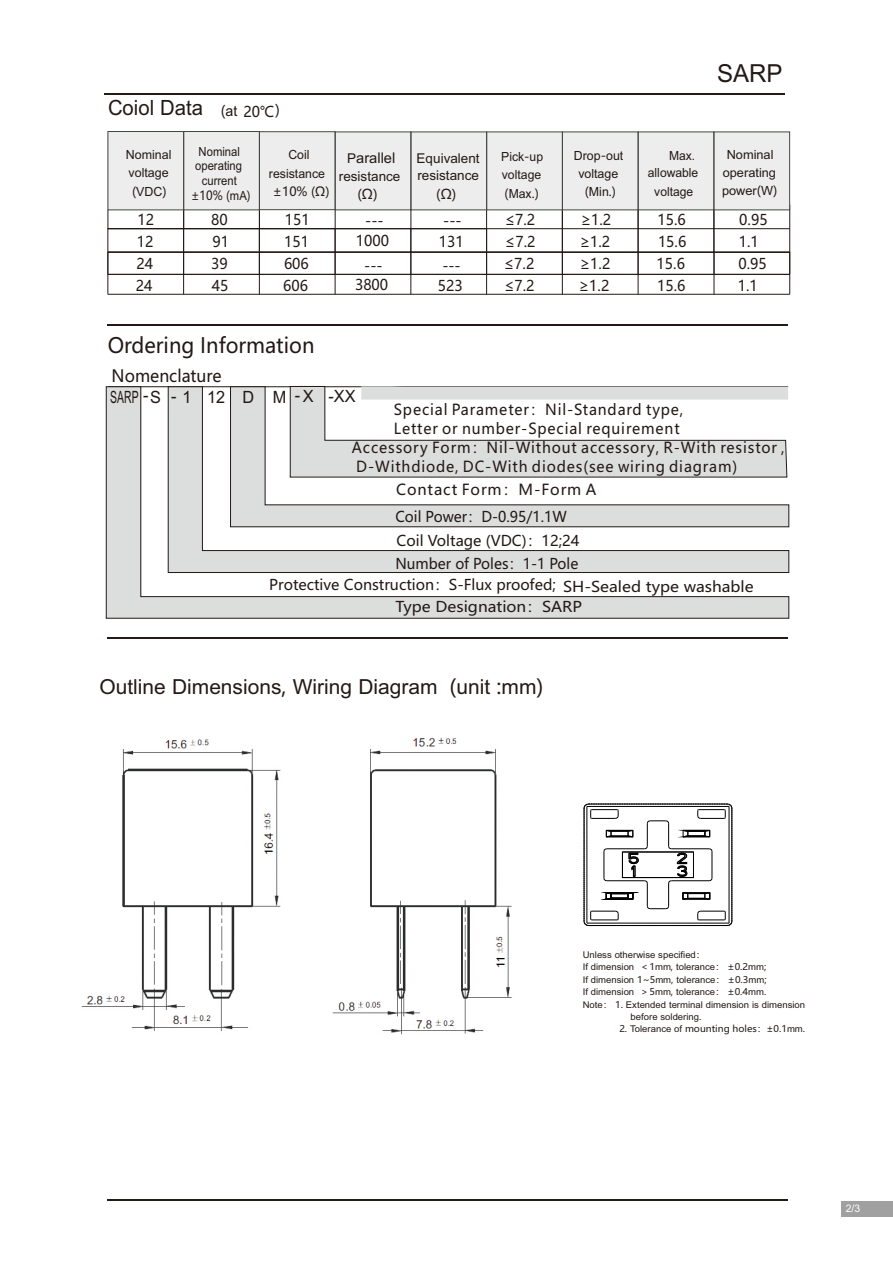
<style>
.page{position:relative;width:893px;height:1263px;background:#fff}
.page>*{position:absolute;margin:0;border:0;box-sizing:border-box;transform-origin:0 0}
.t1{font:24.9px "Arial";color:#231916}
.t2{font:21px "Microsoft Ya Hei";color:#231916;scale:.96 1}
.t3{font:21px "Arial";color:#231916;scale:.96 1}
.t4{font:20.7px "Arial";color:#231916}
.t5{font:16.95px "Arial";color:#231916;scale:.96 1}
.t6{font:16.95px "Arial";color:#231916;scale:.62 1}
.t7{font:16.8px "Microsoft Ya Hei";color:#231916;scale:.96 1}
.t8{font:15px/19px "Microsoft Ya Hei";letter-spacing:.06em;color:#231916;scale:.96 1}
.t9{font:15px "Microsoft Ya Hei";letter-spacing:.06em;color:#231916}
.t10{font:14.7px/21.9px "Microsoft Ya Hei";color:#231916;scale:.96 1}
.t11{font:14.7px "Microsoft Ya Hei";color:#231916}
.t12{font:14.7px "Microsoft Ya Hei";color:#231916;scale:1.07 1}
.t13{font:14.7px "Arial";color:#231916}
.t14{font:13.5px/17px "Arial";color:#231916}
.t15{font:13.5px "Microsoft Ya Hei";color:#231916}
.t16{font:12.6px/18.1px "Arial";color:#231916;text-align:center}
.t17{font:12.6px/14.9px "Arial";color:#231916;text-align:center;scale:.9 1}
.t18{font:12.6px "Arial";color:#231916;scale:.96 1}
.t19{font:12.6px "Microsoft Ya Hei";color:#231916}
.t20{font:12.6px "Microsoft Ya Hei";color:#231916;scale:.9 1}
.t21{font:10.5px "Arial";color:#fff}
.t22{font:9.15px "Arial";color:#231916}
.t23{font:9.15px "Microsoft Ya Hei";color:#231916}
.s1{font-family:"Microsoft Ya Hei";font-size:14.7px}
.s2{font-size:14.7px}
.s3{font-family:"Microsoft Ya Hei"}
.s4{font-family:"Arial"}
.s5{font-size:13.5px}
</style>
<div class="page">
<div style="left:841px;top:1201px;width:52px;height:16px;background:#a0a0a1"></div>
<hr style="left:108px;top:1199px;width:680px;height:1px;background:#231916">
<hr style="left:108px;top:324px;width:680px;height:2px;background:#231916">
<hr style="left:104px;top:94px;width:680px;height:1px;background:#231916">
<hr style="left:108px;top:228px;width:681px;height:1px;background:#231916">
<div style="left:259px;top:205px;width:76px;height:24px;border:1px solid #231916"></div>
<div style="left:183px;top:205px;width:76px;height:24px;border:1px solid #231916"></div>
<div style="left:108px;top:205px;width:76px;height:24px;border:1px solid #231916"></div>
<img style="left:81px;top:737px;width:431px;height:298px">
<hr style="left:108px;top:638px;width:680px;height:1px;background:#231916">
<svg style="left:106px;top:386px;width:683px;height:233px"></svg>
<svg style="left:291px;top:386px;width:497px;height:91px"></svg>
<div style="left:108px;top:132px;width:682px;height:78px;background:#ededee"></div>
<div style="left:259px;top:132px;width:76px;height:78px;border:1px solid #434a40"></div>
<div style="left:410px;top:132px;width:77px;height:78px;border:1px solid #434a40"></div>
<div style="left:486px;top:132px;width:76px;height:78px;border:1px solid #434a40"></div>
<div style="left:562px;top:132px;width:76px;height:78px;border:1px solid #434a40"></div>
<div style="left:638px;top:132px;width:76px;height:78px;border:1px solid #434a40"></div>
<div style="left:713px;top:132px;width:76px;height:78px;border:1px solid #434a40"></div>
<div style="left:183px;top:131px;width:76px;height:79px;border:1px solid #434a40"></div>
<svg style="left:583px;top:804px;width:149px;height:122px"></svg>
<svg style="left:410px;top:210px;width:1px;height:18px"></svg>
<hr style="left:108px;top:252px;width:681px;height:1px;background:#231916">
<hr style="left:108px;top:274px;width:681px;height:1px;background:#231916">
<svg style="left:108px;top:253px;width:1px;height:41px"></svg>
<hr style="left:108px;top:294px;width:681px;height:1px;background:#231916">
<svg style="left:183px;top:253px;width:1px;height:41px"></svg>
<svg style="left:259px;top:253px;width:1px;height:41px"></svg>
<svg style="left:335px;top:253px;width:1px;height:41px"></svg>
<svg style="left:410px;top:253px;width:1px;height:41px"></svg>
<svg style="left:486px;top:205px;width:304px;height:89px"></svg>
<h2 class="t3" style="left:108px;top:100px;width:181px">Coiol Data <span class="s1">(</span><span class="s2">at</span> <span class="s1">20℃)</span></h2>
<h3 class="t16" style="left:126px;top:147px;width:47px;text-align:left">Nominal voltage <span class="s3">(</span>VDC<span class="s3">)</span></h3>
<h3 class="t17" style="left:195px;top:145px;width:54px">Nominal operating current</h3>
<h3 class="t16" style="left:269px;top:147px;width:58px">Coil resistance</h3>
<h3 class="t19" style="left:273px;top:185px;width:58px">±10% (Ω)</h3>
<h3 class="t20" style="left:191px;top:190px;width:67px">±10% (<span class="s4">mA</span>)</h3>
<h3 class="t13" style="left:347px;top:152px;width:50px"><span class="s5">P</span>arallel</h3>
<h3 class="t14" style="left:339px;top:169px;width:63px">resistance</h3>
<h3 class="t15" style="left:357px;top:188px;width:22px">(Ω)</h3>
<h3 class="t14" style="left:416px;top:151px;width:65px">Equivalent resistance</h3>
<h3 class="t15" style="left:436px;top:188px;width:22px">(Ω)</h3>
<h3 class="t16" style="left:501px;top:149px;width:43px;text-align:left">Pick<span class="s3">-</span>up voltage</h3>
<h3 class="t19" style="left:504px;top:187px;width:36px">(<span class="s4">Max</span>.)</h3>
<h3 class="t16" style="left:574px;top:147px;width:51px">Drop<span class="s3">-</span>out voltage</h3>
<h3 class="t19" style="left:584px;top:186px;width:33px">(<span class="s4">Min</span>.)</h3>
<h3 class="t18" style="left:669px;top:151px;width:29px">Max.</h3>
<h3 class="t18" style="left:648px;top:168px;width:54px">allowable</h3>
<h3 class="t18" style="left:654px;top:186px;width:42px">voltage</h3>
<h3 class="t10" style="left:137px;top:210px;width:20px">12<br>12</h3>
<h3 class="t10" style="left:211px;top:210px;width:20px">80<br>91</h3>
<h3 class="t10" style="left:285px;top:210px;width:27px">151</h3>
<h3 class="t10" style="left:504px;top:210px;width:33px">≤7.2</h3>
<h3 class="t10" style="left:580px;top:210px;width:33px">≥1.2</h3>
<h3 class="t10" style="left:356px;top:212px;width:36px;line-height:19.6px;text-align:center">---<br>1000</h3>
<h3 class="t10" style="left:439px;top:212px;width:27px;line-height:20.2px;text-align:center">---<br>131</h3>
<h3 class="t10" style="left:284px;top:231px;width:27px">151</h3>
<h3 class="t10" style="left:505px;top:231px;width:33px">≤7.2</h3>
<h3 class="t10" style="left:579px;top:231px;width:33px">≥1.2</h3>
<h3 class="t10" style="left:657px;top:210px;width:31px">15.6</h3>
<h3 class="t10" style="left:658px;top:231px;width:31px">15.6</h3>
<h3 class="t10" style="left:136px;top:254px;width:20px">24<br>24</h3>
<h3 class="t10" style="left:211px;top:254px;width:19px">39<br>45</h3>
<h3 class="t10" style="left:504px;top:254px;width:33px">≤7.2</h3>
<h3 class="t10" style="left:579px;top:254px;width:33px">≥1.2</h3>
<h3 class="t10" style="left:284px;top:254px;width:27px">606</h3>
<h3 class="t10" style="left:355px;top:257px;width:36px;line-height:19.6px;text-align:center">---<br>3800</h3>
<h3 class="t10" style="left:438px;top:256px;width:27px;line-height:20.2px;text-align:center">---<br>523</h3>
<h3 class="t10" style="left:283px;top:276px;width:27px">606</h3>
<h3 class="t10" style="left:504px;top:276px;width:33px">≤7.2</h3>
<h3 class="t10" style="left:578px;top:276px;width:33px">≥1.2</h3>
<h3 class="t10" style="left:656px;top:254px;width:31px">15.6</h3>
<h3 class="t10" style="left:657px;top:276px;width:31px">15.6</h3>
<h2 class="t2" style="left:108px;top:336px;width:217px">Ordering Information</h2>
<h3 class="t7" style="left:112px;top:368px;width:116px">Nomenclature</h3>
<h3 class="t6" style="left:110px;top:391px;width:83px">SARP S</h3>
<h3 class="t5" style="left:207px;top:390px;width:156px">12 D M -X -XX</h3>
<h3 class="t5" style="left:143px;top:389px;width:52px">- -1</h3>
<h3 class="t8" style="left:394px;top:401px;width:303px">Special Parameter：Nil-Standard type,<br>Letter or number-Special requirement</h3>
<h1 class="t1" style="left:717px;top:64px;width:67px">SARP</h1>
<h3 class="t16" style="left:722px;top:147px;width:57px">Nominal operating power<span class="s3">(</span>W<span class="s3">)</span></h3>
<h3 class="t10" style="left:738px;top:210px;width:32px">0.95<br>1.1</h3>
<h3 class="t10" style="left:737px;top:254px;width:32px">0.95<br>1.1</h3>
<h3 class="t8" style="left:352px;top:439px;width:452px">Accessory Form：Nil-Without accessory, R-With resistor ,<br>D-Withdiode, DC-With diodes(see wiring diagram)</h3>
<h3 class="t9" style="left:396px;top:483px;width:202px">Contact Form：M-Form A</h3>
<h3 class="t10" style="left:395px;top:507px;width:180px">Coil Power：D-0.95/1.1W</h3>
<h3 class="t10" style="left:395px;top:554px;width:192px">Number of Poles：1-1 Pole</h3>
<h3 class="t11" style="left:396px;top:534px;width:184px">Coil Voltage (VDC)：12;24</h3>
<h3 class="t11" style="left:269px;top:578px;width:486px">Protective Construction：S-Flux proofed; SH-Sealed type washable</h3>
<h3 class="t12" style="left:395px;top:600px;width:176px">Type Designation：SARP</h3>
<h3 class="t4" style="left:99px;top:679px;width:445px">Outline Dimensions<span class="s3">,</span> Wiring Diagram <span class="s3">(</span>unit <span class="s3">:</span>mm<span class="s3">)</span></h3>
<p class="t22" style="left:582px;top:951px;width:124px">Unless otherwise specified<span class="s3">：</span></p>
<p class="t22" style="left:582px;top:964px;width:185px">If dimension <span class="s3">＜1</span>mm<span class="s3">,</span> tolerance<span class="s3">： ±0.2</span>mm<span class="s3">;</span></p>
<p class="t22" style="left:582px;top:976px;width:185px">If dimension <span class="s3">1~5</span>mm<span class="s3">,</span> tolerance<span class="s3">： ±0.3</span>mm<span class="s3">;</span></p>
<p class="t22" style="left:582px;top:989px;width:185px">If dimension <span class="s3">＞5</span>mm<span class="s3">,</span> tolerance<span class="s3">： ±0.4</span>mm<span class="s3">.</span></p>
<p class="t22" style="left:582px;top:1001px;width:224px">Note<span class="s3">： 1.</span> Extended terminal dimension is dimension</p>
<p class="t22" style="left:630px;top:1013px;width:72px">before soldering<span class="s3">.</span></p>
<p class="t23" style="left:619px;top:1025px;width:187px">2. <span class="s4">Tolerance of</span> mounting holes：±0.1<span class="s4">mm</span>.</p>
<p class="t21" style="left:845px;top:1205px;width:16px">2/3</p>
</div>
